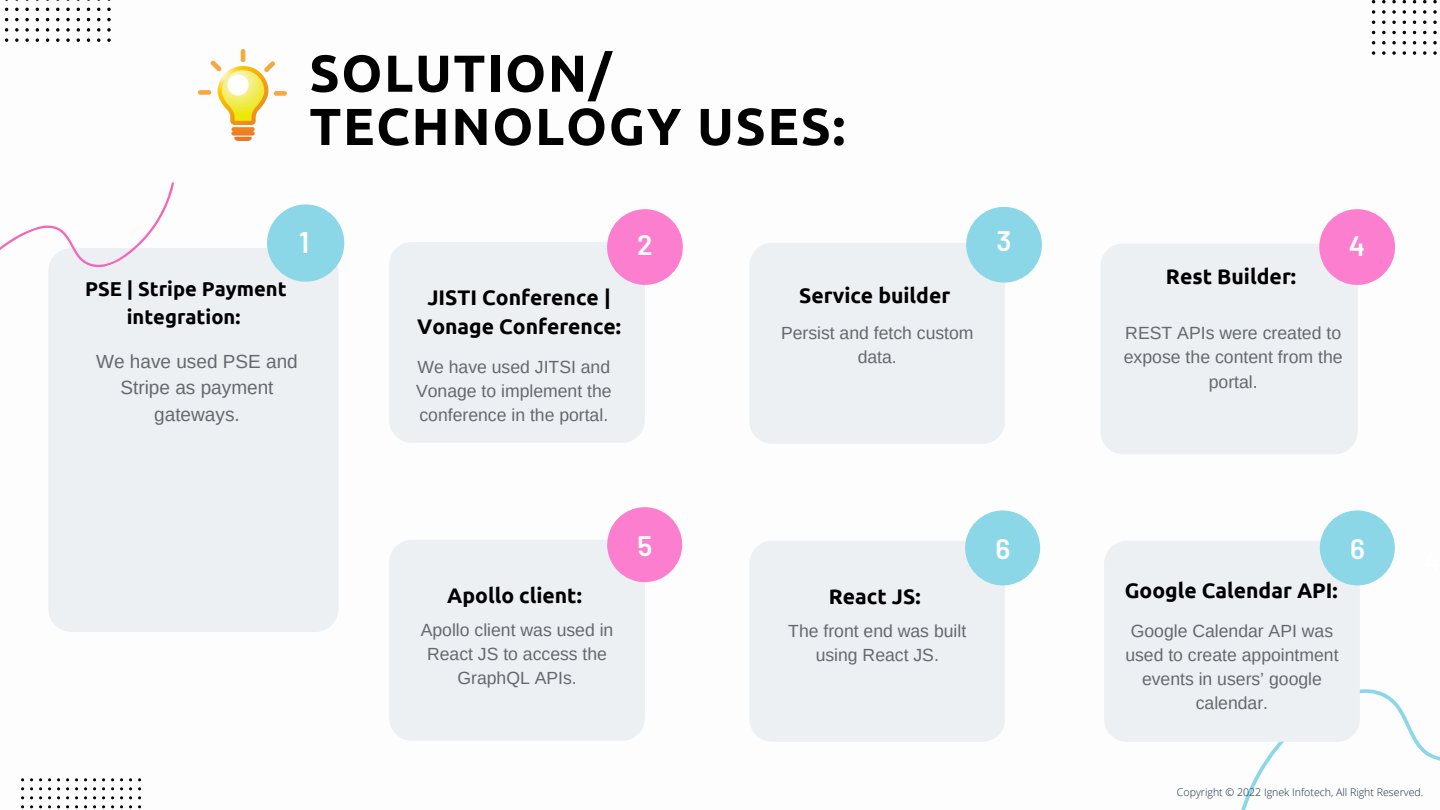
<style>
.page{position:relative;width:1440px;height:810px;background:#fff}
.page>*{position:absolute;margin:0;border:0;box-sizing:border-box;transform-origin:0 0}
.t1{font:700 52px/53.2px "Ubuntu";letter-spacing:.03em;color:#000}
.t2{font:600 29.8px "Barlow";color:#fff}
.t3{font:600 28.3px "Barlow";color:#fff}
.t4{font:600 28.2px "Barlow";color:#fff}
.t5{font:700 21.2px "Ubuntu";color:#000}
.t6{font:700 21.1px/29.2px "Ubuntu";color:#000;text-align:center}
.t7{font:700 20.1px/28.1px "Ubuntu";color:#000;text-align:center}
.t8{font:19px/26.2px "Arimo";color:#63696f;text-align:center}
.t9{font:17.7px/24.5px "Arimo";color:#63696f;text-align:center}
.t10{font:17.6px/24px "Arimo";color:#63696f;text-align:center}
.t11{font:300 10.6px "Open Sans";color:#142740}
</style>
<div class="page">
<div style="left:389px;top:242px;width:256px;height:201px;background:#ecf0f3;border-radius:23px"></div>
<div style="left:749px;top:243px;width:256px;height:201px;background:#ecf0f3;border-radius:23px"></div>
<div style="left:389px;top:540px;width:256px;height:201px;background:#ecf0f3;border-radius:23px"></div>
<div style="left:749px;top:541px;width:256px;height:201px;background:#ecf0f3;border-radius:23px"></div>
<div style="left:966px;top:207px;width:76px;height:76px;background:#8cd7e7;border-radius:50%"></div>
<div style="left:607px;top:209px;width:76px;height:76px;background:#fc7ecf;border-radius:50%"></div>
<div style="left:965px;top:510px;width:75px;height:75px;background:#8cd7e7;border-radius:50%"></div>
<div style="left:607px;top:507px;width:75px;height:75px;background:#fc7ecf;border-radius:50%"></div>
<div style="left:48px;top:248px;width:291px;height:384px;background:#ecf0f3;border-radius:23px"></div>
<svg style="left:0;top:182px;width:174px;height:85px"></svg>
<svg style="left:5px;top:28px;width:3px;height:4px"></svg>
<svg style="left:5px;top:38px;width:3px;height:4px"></svg>
<svg style="left:15px;top:8px;width:4px;height:3px"></svg>
<svg style="left:15px;top:18px;width:4px;height:3px"></svg>
<svg style="left:15px;top:28px;width:4px;height:4px"></svg>
<svg style="left:15px;top:38px;width:4px;height:4px"></svg>
<svg style="left:25px;top:8px;width:4px;height:3px"></svg>
<svg style="left:25px;top:18px;width:4px;height:3px"></svg>
<svg style="left:25px;top:28px;width:4px;height:4px"></svg>
<svg style="left:25px;top:38px;width:4px;height:4px"></svg>
<svg style="left:36px;top:28px;width:3px;height:4px"></svg>
<svg style="left:36px;top:38px;width:3px;height:4px"></svg>
<svg style="left:46px;top:28px;width:3px;height:4px"></svg>
<svg style="left:46px;top:38px;width:3px;height:4px"></svg>
<svg style="left:56px;top:8px;width:4px;height:3px"></svg>
<svg style="left:56px;top:18px;width:4px;height:3px"></svg>
<svg style="left:56px;top:28px;width:4px;height:4px"></svg>
<svg style="left:56px;top:38px;width:4px;height:4px"></svg>
<svg style="left:66px;top:8px;width:4px;height:3px"></svg>
<svg style="left:66px;top:18px;width:4px;height:3px"></svg>
<svg style="left:66px;top:28px;width:4px;height:4px"></svg>
<svg style="left:66px;top:38px;width:4px;height:4px"></svg>
<svg style="left:77px;top:28px;width:3px;height:4px"></svg>
<svg style="left:77px;top:38px;width:3px;height:4px"></svg>
<svg style="left:87px;top:28px;width:3px;height:4px"></svg>
<svg style="left:87px;top:38px;width:3px;height:4px"></svg>
<svg style="left:97px;top:28px;width:3px;height:4px"></svg>
<svg style="left:97px;top:38px;width:3px;height:4px"></svg>
<svg style="left:107px;top:8px;width:4px;height:3px"></svg>
<svg style="left:107px;top:18px;width:4px;height:3px"></svg>
<svg style="left:107px;top:28px;width:4px;height:4px"></svg>
<svg style="left:107px;top:38px;width:4px;height:4px"></svg>
<svg style="left:1241px;top:689px;width:199px;height:121px"></svg>
<svg style="left:1372px;top:10px;width:3px;height:4px"></svg>
<svg style="left:1372px;top:51px;width:3px;height:4px"></svg>
<svg style="left:1382px;top:0;width:4px;height:3px"></svg>
<svg style="left:1382px;top:10px;width:4px;height:4px"></svg>
<svg style="left:1382px;top:21px;width:4px;height:3px"></svg>
<svg style="left:1382px;top:31px;width:4px;height:3px"></svg>
<svg style="left:1382px;top:41px;width:4px;height:3px"></svg>
<svg style="left:1382px;top:51px;width:4px;height:4px"></svg>
<svg style="left:1392px;top:0;width:4px;height:3px"></svg>
<svg style="left:1392px;top:10px;width:4px;height:4px"></svg>
<svg style="left:1392px;top:21px;width:4px;height:3px"></svg>
<svg style="left:1392px;top:31px;width:4px;height:3px"></svg>
<svg style="left:1392px;top:41px;width:4px;height:3px"></svg>
<svg style="left:1392px;top:51px;width:4px;height:4px"></svg>
<svg style="left:1403px;top:10px;width:3px;height:4px"></svg>
<svg style="left:1403px;top:51px;width:3px;height:4px"></svg>
<svg style="left:1413px;top:10px;width:3px;height:4px"></svg>
<svg style="left:1413px;top:51px;width:3px;height:4px"></svg>
<svg style="left:1423px;top:10px;width:3px;height:4px"></svg>
<svg style="left:1423px;top:51px;width:3px;height:4px"></svg>
<svg style="left:1433px;top:0;width:4px;height:3px"></svg>
<svg style="left:1433px;top:10px;width:4px;height:4px"></svg>
<svg style="left:1433px;top:21px;width:4px;height:3px"></svg>
<svg style="left:1433px;top:31px;width:4px;height:3px"></svg>
<svg style="left:1433px;top:41px;width:4px;height:3px"></svg>
<svg style="left:1433px;top:51px;width:4px;height:4px"></svg>
<img style="left:199px;top:49px;width:88px;height:92px">
<div style="left:267px;top:204px;width:77px;height:78px;background:#8cd7e7;border-radius:50%"></div>
<div style="left:1100px;top:244px;width:258px;height:210px;background:#ecf0f3;border-radius:23px"></div>
<div style="left:1319px;top:209px;width:76px;height:76px;background:#fc7ecf;border-radius:50%"></div>
<div style="left:1104px;top:541px;width:256px;height:201px;background:#ecf0f3;border-radius:23px"></div>
<div style="left:1320px;top:510px;width:75px;height:75px;background:#8cd7e7;border-radius:50%"></div>
<h1 class="t1" style="left:309px;top:46px;width:537px">SOLUTION/<br>TECHNOLOGY USES:</h1>
<h2 class="t2" style="left:299px;top:224px;width:12px">1</h2>
<p class="t7" style="left:85px;top:275px;width:203px">PSE | Stripe Payment integration:</p>
<p class="t8" style="left:96px;top:348px;width:203px">We have used PSE and<br>Stripe as payment gateways.</p>
<h3 class="t4" style="left:637px;top:227px;width:17px">2</h3>
<h3 class="t4" style="left:996px;top:223px;width:16px">3</h3>
<p class="t6" style="left:417px;top:283px;width:205px">JISTI Conference |<br>Vonage Conference:</p>
<p class="t6" style="left:799px;top:280px;width:153px">Service builder</p>
<p class="t10" style="left:781px;top:321px;width:194px">Persist and fetch custom data.</p>
<p class="t10" style="left:416px;top:355px;width:197px;text-align:justify">We have used JITSI and Vonage to implement the conference in the portal.</p>
<h3 class="t4" style="left:637px;top:528px;width:16px">5</h3>
<h3 class="t4" style="left:995px;top:531px;width:16px">6</h3>
<p class="t6" style="left:447px;top:581px;width:136px">Apollo client:</p>
<p class="t6" style="left:829px;top:582px;width:93px">React JS:</p>
<p class="t10" style="left:788px;top:619px;width:179px">The front end was built using React JS.</p>
<p class="t10" style="left:421px;top:618px;width:194px">Apollo client was used in<br>React JS to access the<br>GraphQL APIs.</p>
<p class="t5" style="left:1166px;top:264px;width:132px">Rest Builder:</p>
<h3 class="t3" style="left:1349px;top:227px;width:18px">4</h3>
<p class="t9" style="left:1124px;top:320px;width:221px">REST APIs were created to expose the content from the portal.</p>
<p class="t6" style="left:1125px;top:576px;width:214px">Google Calendar API:</p>
<p class="t10" style="left:1125px;top:619px;width:215px">Google Calendar API was used to create appointment events in users’ google calendar.</p>
<h3 class="t4" style="left:1350px;top:531px;width:16px">6</h3>
<p class="t11" style="left:1177px;top:785px;width:248px">Copyright © 2022 Ignek Infotech, All Right Reserved.</p>
</div>
